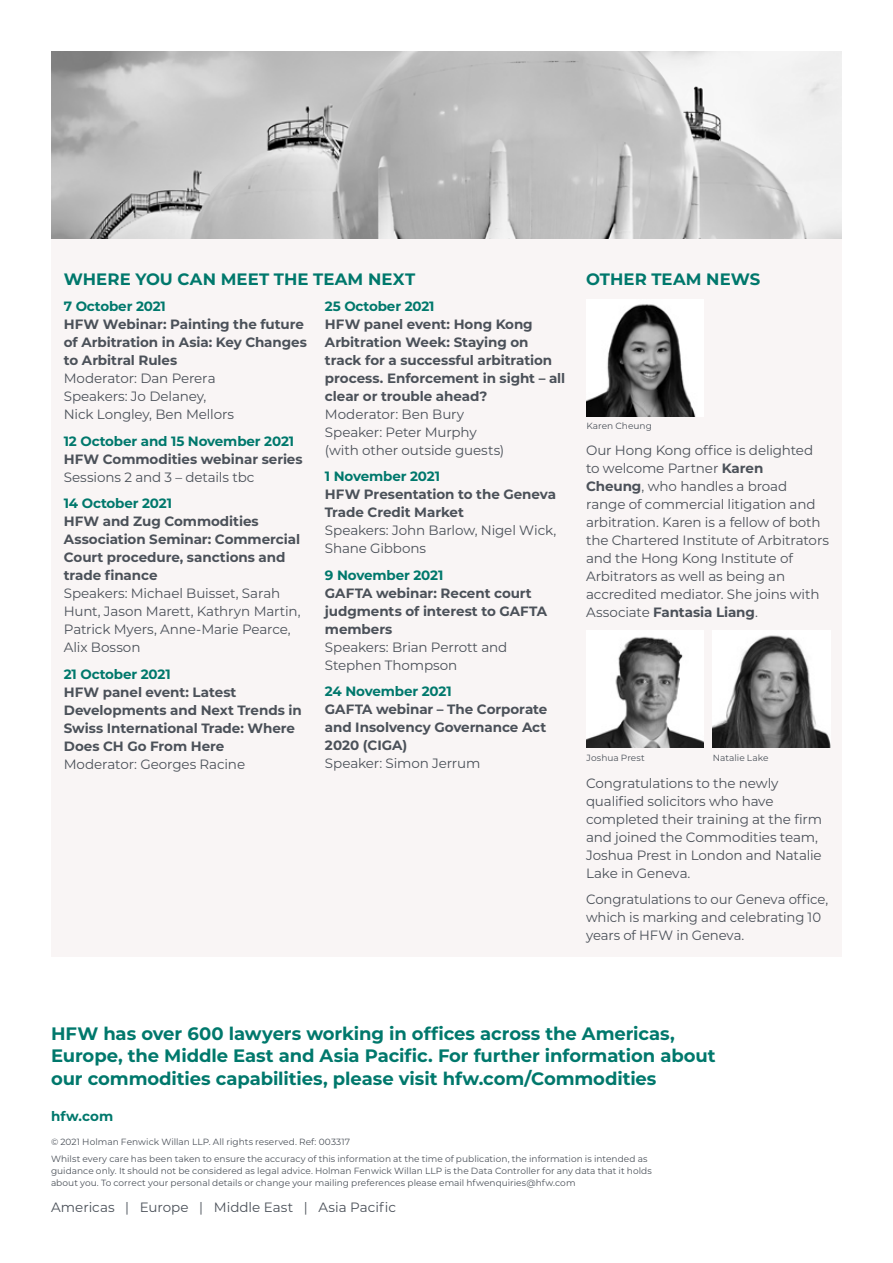
<style>
.page{position:relative;width:893px;height:1263px;background:#fff}
.page>*{position:absolute;margin:0;border:0;box-sizing:border-box;transform-origin:0 0}
.t1{font:700 18px/22.5px "Montserrat";letter-spacing:-.005em;color:#00786c}
.t2{font:700 16.5px "Montserrat";letter-spacing:.005em;color:#00786c}
.t3{font:13.5px/18px "Montserrat";letter-spacing:-.01em;color:#4b5159}
.t4{font:700 13.5px/18px "Montserrat";letter-spacing:-.005em;color:#4b5159}
.t5{font:700 13.5px "Montserrat";letter-spacing:-.01em;color:#00786c}
.t6{font:9px/16.2px "Montserrat";letter-spacing:.005em;color:#4b5159}
.s1{font-weight:700}
</style>
<div class="page">
<img style="left:51px;top:51px;width:791px;height:188px">
<div style="left:51px;top:239px;width:791px;height:718px;background:#f9f5f5"></div>
<img style="left:586px;top:304px;width:110px;height:112px">
<img style="left:586px;top:637px;width:118px;height:111px">
<img style="left:713px;top:635px;width:117px;height:113px">
<p class="t2" style="left:64px;top:267px;width:353px">WHERE YOU CAN MEET THE TEAM NEXT</p>
<p class="t5" style="left:64px;top:297px;width:104px">7 October 2021</p>
<p class="t4" style="left:64px;top:315px;width:245px">HFW Webinar: Painting the future of Arbitration in Asia: Key Changes to Arbitral Rules</p>
<p class="t3" style="left:64px;top:369px;width:172px">Moderator: Dan Perera<br>Speakers: Jo Delaney,<br>Nick Longley, Ben Mellors</p>
<p class="t5" style="left:64px;top:431px;width:232px">12 October and 15 November 2021</p>
<p class="t4" style="left:64px;top:449px;width:240px">HFW Commodities webinar series</p>
<p class="t3" style="left:64px;top:467px;width:192px">Sessions 2 and 3 – details tbc</p>
<p class="t5" style="left:64px;top:493px;width:110px">14 October 2021</p>
<p class="t4" style="left:64px;top:512px;width:238px">HFW and Zug Commodities<br>Association Seminar: Commercial<br>Court procedure, sanctions and trade finance</p>
<p class="t3" style="left:64px;top:584px;width:238px">Speakers: Michael Buisset, Sarah<br>Hunt, Jason Marett, Kathryn Martin,<br>Patrick Myers, Anne-Marie Pearce,<br>Alix Bosson</p>
<p class="t5" style="left:64px;top:664px;width:108px">21 October 2021</p>
<p class="t4" style="left:64px;top:682px;width:239px">HFW panel event: Latest<br>Developments and Next Trends in<br>Swiss International Trade: Where<br>Does CH Go From Here</p>
<p class="t3" style="left:64px;top:754px;width:183px">Moderator: Georges Racine</p>
<p class="t5" style="left:325px;top:296px;width:111px">25 October 2021</p>
<p class="t4" style="left:325px;top:314px;width:242px">HFW panel event: Hong Kong<br>Arbitration Week: Staying on track for a successful arbitration process. Enforcement in sight – all clear or trouble ahead?</p>
<p class="t3" style="left:325px;top:405px;width:181px">Moderator: Ben Bury<br>Speaker: Peter Murphy (with other outside guests)</p>
<p class="t5" style="left:325px;top:467px;width:117px">1 November 2021</p>
<p class="t4" style="left:325px;top:485px;width:233px">HFW Presentation to the Geneva<br>Trade Credit Market</p>
<p class="t3" style="left:325px;top:521px;width:233px">Speakers: John Barlow, Nigel Wick,<br>Shane Gibbons</p>
<p class="t5" style="left:325px;top:565px;width:120px">9 November 2021</p>
<p class="t4" style="left:325px;top:583px;width:224px">GAFTA webinar: Recent court judgments of interest to GAFTA members</p>
<p class="t3" style="left:325px;top:638px;width:184px">Speakers: Brian Perrott and<br>Stephen Thompson</p>
<p class="t5" style="left:325px;top:682px;width:128px">24 November 2021</p>
<p class="t4" style="left:325px;top:700px;width:224px;text-align:justify">GAFTA webinar – The Corporate and Insolvency Governance Act 2020 (CIGA)</p>
<p class="t3" style="left:325px;top:754px;width:157px">Speaker: Simon Jerrum</p>
<p class="t2" style="left:586px;top:267px;width:176px">OTHER TEAM NEWS</p>
<p class="t6" style="left:586px;top:418px;width:67px">Karen Cheung</p>
<p class="t3" style="left:586px;top:441px;width:244px">Our Hong Kong office is delighted to welcome Partner <span class="s1">Karen<br>Cheung</span>, who handles a broad range of commercial litigation and arbitration. Karen is a fellow of both the Chartered Institute of Arbitrators and the Hong Kong Institute of<br>Arbitrators as well as being an accredited mediator. She joins with<br>Associate <span class="s1">Fantasia Liang</span>.</p>
<p class="t6" style="left:586px;top:749px;width:60px">Joshua Prest</p>
<p class="t6" style="left:713px;top:749px;width:57px">Natalie Lake</p>
<p class="t3" style="left:586px;top:773px;width:238px">Congratulations to the newly qualified solicitors who have completed their training at the firm and joined the Commodities team,<br>Joshua Prest in London and Natalie<br>Lake in Geneva.</p>
<p class="t3" style="left:586px;top:890px;width:244px">Congratulations to our Geneva office, which is marking and celebrating 10 years of HFW in Geneva.</p>
<h1 class="t1" style="left:51px;top:1021px;width:666px">HFW has over 600 lawyers working in offices across the Americas,<br>Europe, the Middle East and Asia Pacific. For further information about our commodities capabilities, please visit hfw.com/Commodities</h1>
<p class="t5" style="left:51px;top:1106px;width:64px">hfw.com</p>
<p class="t6" style="left:51px;top:1134px;width:598px">© 2021 Holman Fenwick Willan LLP. All rights reserved. Ref: 003317<br>Whilst every care has been taken to ensure the accuracy of this information at the time of publication, the information is intended as</p>
<p class="t6" style="left:51px;top:1164px;width:602px;line-height:12px">guidance only. It should not be considered as legal advice. Holman Fenwick Willan LLP is the Data Controller for any data that it holds about you. To correct your personal details or change your mailing preferences please email hfwenquiries@hfw.com</p>
<p class="t3" style="left:51px;top:1198px;width:347px">Americas | Europe | Middle East | Asia Pacific</p>
</div>
